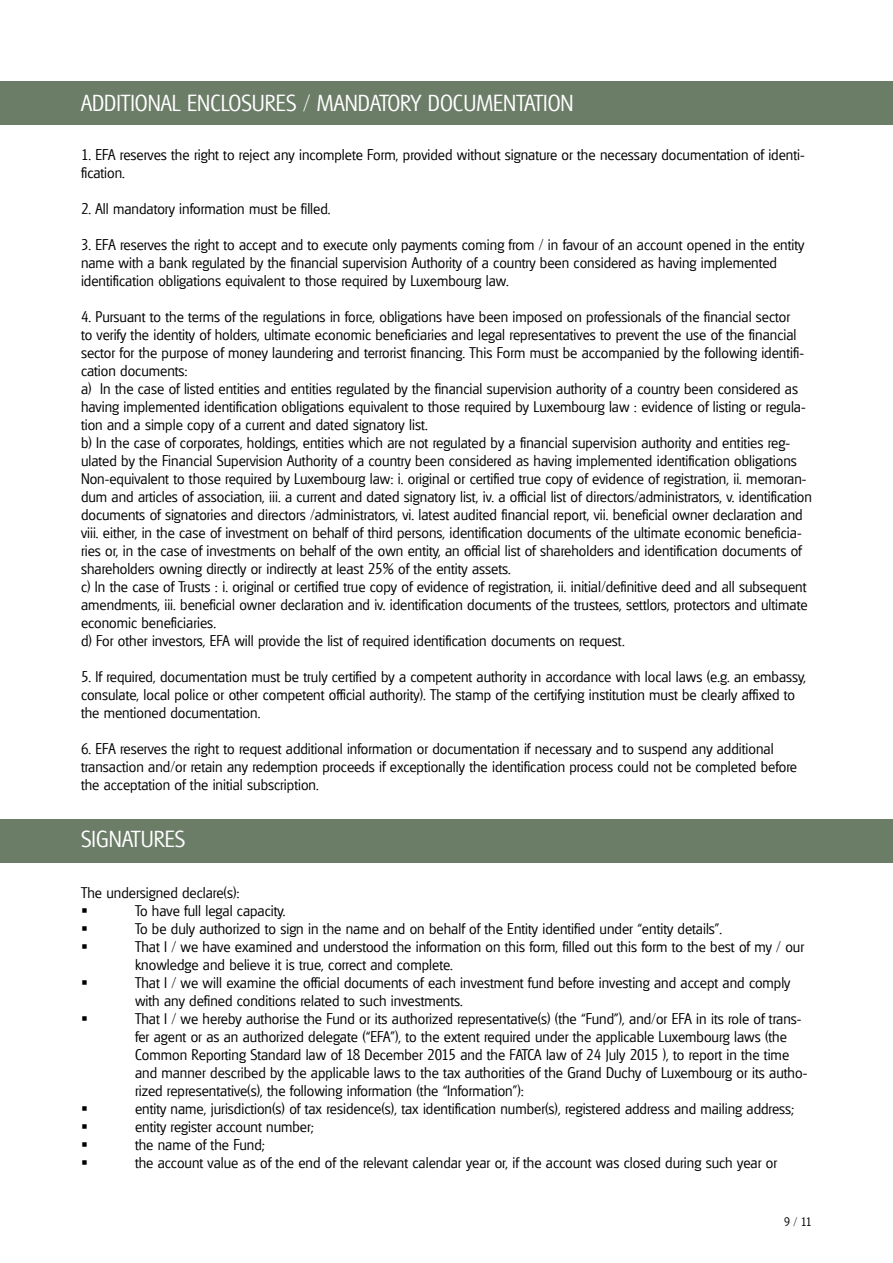
<style>
.page{position:relative;width:893px;height:1263px;background:#fff}
.page>*{position:absolute;margin:0;border:0;box-sizing:border-box;transform-origin:0 0}
.t1{font:300 22.5px "Glasgow Serial";color:#fff}
.t2{font:300 15px/18px "Glasgow Serial";color:#000}
.t3{font:300 12px "Glasgow Serial";color:#000}
</style>
<div class="page">
<div style="left:0;top:81px;width:893px;height:43px;background:#6b7c67"></div>
<div style="left:0;top:819px;width:893px;height:43px;background:#6b7c67"></div>
<p class="t1" style="left:81px;top:89px;width:494px">ADDITIONAL ENCLOSURES / MANDATORY DOCUMENTATION</p>
<p class="t2" style="left:81px;top:146px;width:725px">1. EFA reserves the right to reject any incomplete Form, provided without signature or the necessary documentation of identi&shy;fication.</p>
<p class="t2" style="left:81px;top:200px;width:251px">2. All mandatory information must be filled.</p>
<p class="t2" style="left:81px;top:236px;width:725px">3. EFA reserves the right to accept and to execute only payments coming from / in favour of an account opened in the entity name with a bank regulated by the financial supervision Authority of a country been considered as having implemented identification obligations equivalent to those required by Luxembourg law.</p>
<p class="t2" style="left:81px;top:308px;width:725px">4. Pursuant to the terms of the regulations in force, obligations have been imposed on professionals of the financial sector to verify the identity of holders, ultimate economic beneficiaries and legal representatives to prevent the use of the financial sector for the purpose of money laundering and terrorist financing. This Form must be accompanied by the following identifi&shy;cation documents:</p>
<p class="t2" style="left:81px;top:380px;width:726px">a) In the case of listed entities and entities regulated by the financial supervision authority of a country been considered as having implemented identification obligations equivalent to those required by Luxembourg law : evidence of listing or regula&shy;tion and a simple copy of a current and dated signatory list.</p>
<p class="t2" style="left:81px;top:434px;width:732px">b) In the case of corporates, holdings, entities which are not regulated by a financial supervision authority and entities reg&shy;ulated by the Financial Supervision Authority of a country been considered as having implemented identification obligations Non-equivalent to those required by Luxembourg law: i. original or certified true copy of evidence of registration, ii. memoran&shy;dum and articles of association, iii. a current and dated signatory list, iv. a official list of directors/administrators, v. identification documents of signatories and directors /administrators, vi. latest audited financial report, vii. beneficial owner declaration and viii. either, in the case of investment on behalf of third persons, identification documents of the ultimate economic beneficia&shy;ries or, in the case of investments on behalf of the own entity, an official list of shareholders and identification documents of shareholders owning directly or indirectly at least 25% of the entity assets.</p>
<p class="t2" style="left:81px;top:578px;width:728px;text-align:justify">c) In the case of Trusts : i. original or certified true copy of evidence of registration, ii. initial/definitive deed and all subsequent amendments, iii. beneficial owner declaration and iv. identification documents of the trustees, settlors, protectors and ultimate economic beneficiaries.</p>
<p class="t2" style="left:81px;top:632px;width:545px">d) For other investors, EFA will provide the list of required identification documents on request.</p>
<p class="t2" style="left:81px;top:668px;width:726px">5. If required, documentation must be truly certified by a competent authority in accordance with local laws (e.g. an embassy, consulate, local police or other competent official authority). The stamp of the certifying institution must be clearly affixed to the mentioned documentation.</p>
<p class="t2" style="left:81px;top:740px;width:717px">6. EFA reserves the right to request additional information or documentation if necessary and to suspend any additional transaction and/or retain any redemption proceeds if exceptionally the identification process could not be completed before the acceptation of the initial subscription.</p>
<p class="t1" style="left:81px;top:826px;width:106px">SIGNATURES</p>
<p class="t2" style="left:81px;top:883px;width:160px">The undersigned declare(s):</p>
<p class="t2" style="left:135px;top:901px;width:152px">To have full legal capacity.</p>
<p class="t2" style="left:135px;top:919px;width:589px">To be duly authorized to sign in the name and on behalf of the Entity identified under “entity details”.</p>
<p class="t2" style="left:135px;top:937px;width:671px">That I / we have examined and understood the information on this form, filled out this form to the best of my / our knowledge and believe it is true, correct and complete.</p>
<p class="t2" style="left:135px;top:973px;width:657px">That I / we will examine the official documents of each investment fund before investing and accept and comply with any defined conditions related to such investments.</p>
<p class="t2" style="left:135px;top:1009px;width:674px">That I / we hereby authorise the Fund or its authorized representative(s) (the “Fund”), and/or EFA in its role of trans&shy;fer agent or as an authorized delegate (“EFA”), to the extent required under the applicable Luxembourg laws (the Common Reporting Standard law of 18 December 2015 and the FATCA law of 24 July 2015 ), to report in the time and manner described by the applicable laws to the tax authorities of the Grand Duchy of Luxembourg or its autho&shy;rized representative(s), the following information (the “Information”):</p>
<p class="t2" style="left:135px;top:1099px;width:661px">entity name, jurisdiction(s) of tax residence(s), tax identification number(s), registered address and mailing address;</p>
<p class="t2" style="left:135px;top:1117px;width:181px">entity register account number;</p>
<p class="t2" style="left:135px;top:1135px;width:132px">the name of the Fund;</p>
<p class="t2" style="left:135px;top:1153px;width:644px">the account value as of the end of the relevant calendar year or, if the account was closed during such year or</p>
<p class="t3" style="left:784px;top:1214px;width:29px">9 / 11</p>
</div>
